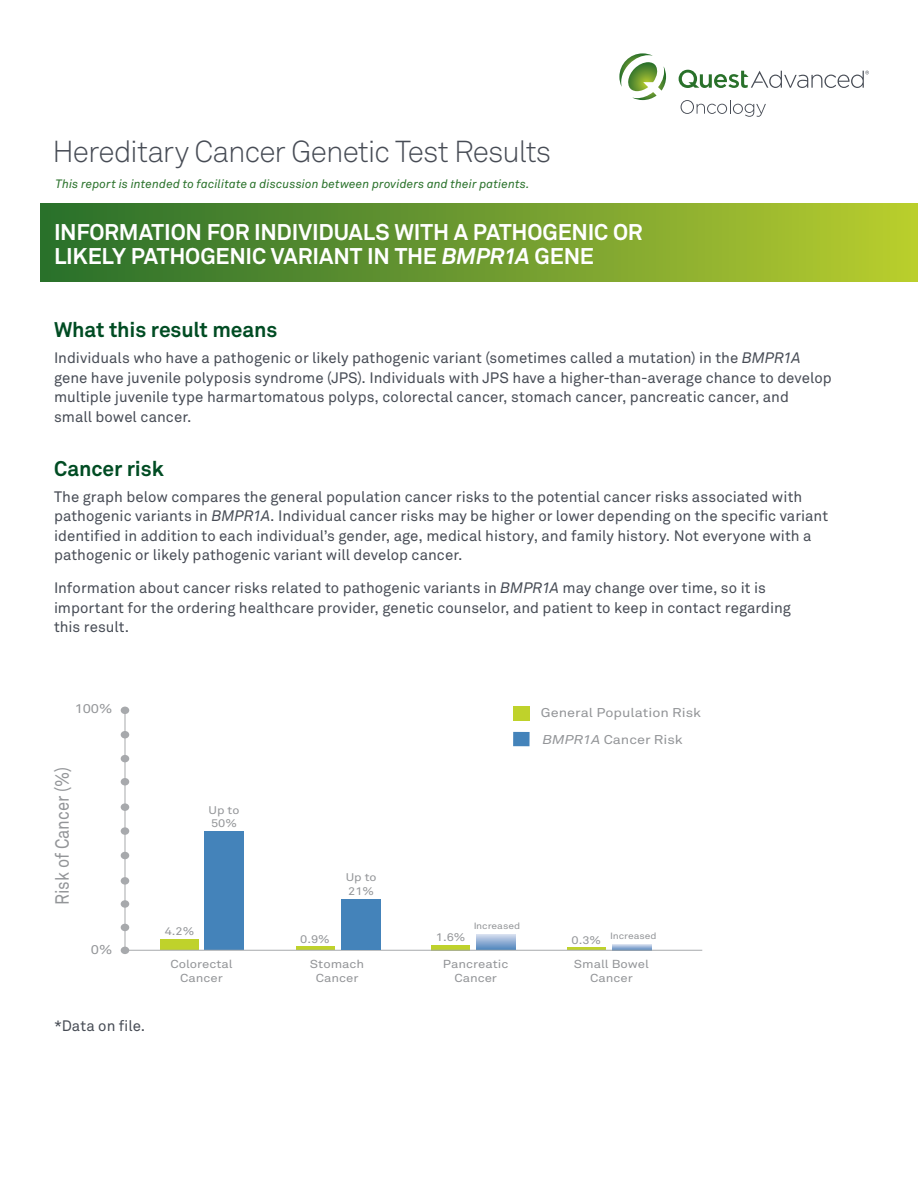
<style>
.page{position:relative;width:918px;height:1188px;background:#fff}
.page>*{position:absolute;margin:0;border:0;box-sizing:border-box;transform-origin:0 0}
.t1{font:300 30px "Akkurat Pro";letter-spacing:-.03em;color:#474c55}
.t2{font:700 22.5px/24px "Akkurat Pro";letter-spacing:-.01em;color:#fff}
.t3{font:700 21px "Akkurat Pro";letter-spacing:-.005em;color:#004c23}
.t4{font:18.9px "Akkurat Pro";color:#939598;scale:.87 1}
.t5{font:15px/19.5px "Akkurat Pro";color:#474c55}
.t6{font:12.6px/26.8px "Akkurat Pro";color:#939598;scale:1.15 1}
.t7{font:italic 12px "Akkurat Pro";letter-spacing:.01em;color:#29712a}
.t8{font:11.4px/13.8px "Akkurat Pro";color:#939598;text-align:center;scale:1.15 1}
.t9{font:10.95px/13.2px "Akkurat Pro";color:#939598;scale:1.15 1}
.t10{font:9px "Akkurat Pro";color:#939598;scale:1.15 1}
.s1{font-style:italic}
</style>
<div class="page">
<div style="left:40px;top:204px;width:878px;height:78px;background:linear-gradient(to right,#276c2d,#b7cb30)"></div>
<svg style="left:619px;top:53px;width:47px;height:47px"></svg>
<svg style="left:681px;top:100px;width:85px;height:17px"></svg>
<svg style="left:679px;top:70px;width:190px;height:18px"></svg>
<svg style="left:124px;top:707px;width:579px;height:244px"></svg>
<div style="left:513px;top:732px;width:17px;height:14px;background:#4483ba"></div>
<div style="left:513px;top:706px;width:17px;height:15px;background:#bfd22b"></div>
<div style="left:121px;top:947px;width:8px;height:7px;background:#a7a9ac;border-radius:50%"></div>
<div style="left:121px;top:900px;width:8px;height:8px;background:#a7a9ac;border-radius:50%"></div>
<div style="left:121px;top:852px;width:8px;height:7px;background:#a7a9ac;border-radius:50%"></div>
<div style="left:121px;top:803px;width:8px;height:8px;background:#a7a9ac;border-radius:50%"></div>
<div style="left:121px;top:755px;width:8px;height:7px;background:#a7a9ac;border-radius:50%"></div>
<div style="left:121px;top:707px;width:8px;height:7px;background:#a7a9ac;border-radius:50%"></div>
<div style="left:121px;top:924px;width:8px;height:7px;background:#a7a9ac;border-radius:50%"></div>
<div style="left:121px;top:877px;width:8px;height:8px;background:#a7a9ac;border-radius:50%"></div>
<div style="left:121px;top:827px;width:8px;height:8px;background:#a7a9ac;border-radius:50%"></div>
<div style="left:121px;top:778px;width:8px;height:7px;background:#a7a9ac;border-radius:50%"></div>
<div style="left:121px;top:731px;width:8px;height:7px;background:#a7a9ac;border-radius:50%"></div>
<div style="left:342px;top:899px;width:39px;height:51px;background:#4483ba"></div>
<h1 class="t1" style="left:52px;top:133px;width:500px">Hereditary Cancer Genetic Test Results</h1>
<p class="t7" style="left:56px;top:176px;width:476px">This report is intended to facilitate a discussion between providers and their patients.</p>
<h2 class="t2" style="left:54px;top:219px;width:590px">INFORMATION FOR INDIVIDUALS WITH A PATHOGENIC OR<br>LIKELY PATHOGENIC VARIANT IN THE <span class="s1">BMPR1A</span> GENE</h2>
<h3 class="t3" style="left:54px;top:316px;width:225px">What this result means</h3>
<p class="t5" style="left:54px;top:348px;width:779px">Individuals who have a pathogenic or likely pathogenic variant (sometimes called a mutation) in the <span class="s1">BMPR1A </span>gene have juvenile polyposis syndrome (JPS). Individuals with JPS have a higher-than-average chance to develop multiple juvenile type harmartomatous polyps, colorectal cancer, stomach cancer, pancreatic cancer, and<br>small bowel cancer.</p>
<h3 class="t3" style="left:54px;top:455px;width:111px">Cancer risk</h3>
<p class="t5" style="left:54px;top:487px;width:776px">The graph below compares the general population cancer risks to the potential cancer risks associated with pathogenic variants in <span class="s1">BMPR1A</span>. Individual cancer risks may be higher or lower depending on the specific variant identified in addition to each individual’s gender, age, medical history, and family history. Not everyone with a pathogenic or likely pathogenic variant will develop cancer.</p>
<p class="t5" style="left:54px;top:578px;width:738px">Information about cancer risks related to pathogenic variants in <span class="s1">BMPR1A</span> may change over time, so it is important for the ordering healthcare provider, genetic counselor, and patient to keep in contact regarding this result.</p>
<p class="t6" style="left:75px;top:695px;width:34px">100%</p>
<p class="t6" style="left:541px;top:699px;width:141px">General Population Risk<br><span class="s1">BMPR1A</span> Cancer Risk</p>
<p class="t4" style="left:51px;top:905px;width:160px;rotate:-90deg">Risk of Cancer (%)</p>
<p class="t6" style="left:91px;top:936px;width:20px">0%</p>
<p class="t5" style="left:54px;top:1016px;width:93px">*Data on file.</p>
<p class="t9" style="left:209px;top:803px;width:28px">Up to<br>50%</p>
<p class="t9" style="left:165px;top:924px;width:27px">4.2%</p>
<p class="t8" style="left:170px;top:957px;width:56px">Colorectal<br>Cancer</p>
<p class="t9" style="left:300px;top:932px;width:27px">0.9%</p>
<p class="t9" style="left:346px;top:871px;width:28px">Up to<br>21%</p>
<p class="t8" style="left:310px;top:957px;width:49px">Stomach<br>Cancer</p>
<p class="t9" style="left:436px;top:931px;width:27px">1.6%</p>
<p class="t10" style="left:474px;top:921px;width:42px">Increased</p>
<p class="t8" style="left:443px;top:957px;width:59px">Pancreatic<br>Cancer</p>
<p class="t10" style="left:610px;top:931px;width:42px">Increased</p>
<p class="t9" style="left:572px;top:934px;width:27px">0.3%</p>
<p class="t8" style="left:574px;top:957px;width:67px">Small Bowel<br>Cancer</p>
</div>
